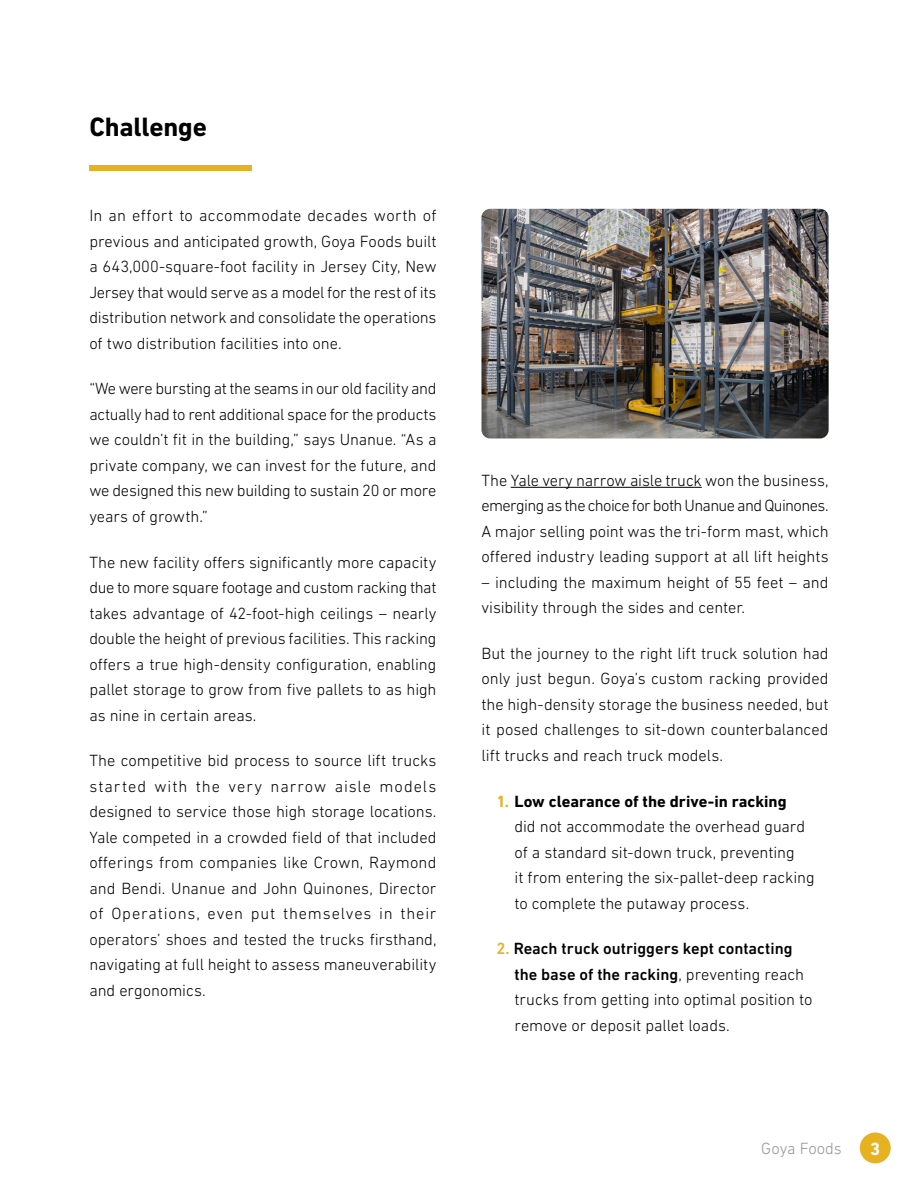
<style>
.page{position:relative;width:918px;height:1188px;background:#fff}
.page>*{position:absolute;margin:0;border:0;box-sizing:border-box;transform-origin:0 0}
.t1{font:700 27px "DIN Next LT Pro";letter-spacing:-.005em;color:#000}
.t2{font:700 18px "DIN Next LT Pro";color:#fff}
.t3{font:300 16.5px/25.5px "DIN Next LT Pro";letter-spacing:-.005em;color:#000;text-align:justify}
.t4{font:300 16.5px "DIN Next LT Pro";color:#939598}
.s1{font-weight:700;color:#e4b123}
.s2{font-weight:700}
.s3{font-weight:500;color:#e4b123}
.s4{font-weight:500}
</style>
<div class="page">
<div style="left:860px;top:1132px;width:31px;height:31px;background:#e7b222;border-radius:50%"></div>
<div style="left:89px;top:165px;width:163px;height:6px;background:#e7b222"></div>
<hr style="left:511px;top:487px;width:191px;height:1px;background:#000">
<img style="left:482px;top:209px;width:347px;height:229px">
<h1 class="t1" style="left:89px;top:111px;width:119px">Challenge</h1>
<p class="t3" style="left:89px;top:203px;width:349px">In an effort to accommodate decades worth of previous and anticipated growth, Goya Foods built a 643,000-square-foot facility in Jersey City, New Jersey that would serve as a model for the rest of its distribution network and consolidate the operations of two distribution facilities into one.</p>
<p class="t3" style="left:89px;top:376px;width:349px">“We were bursting at the seams in our old facility and actually had to rent additional space for the products we couldn’t fit in the building,” says Unanue. “As a private company, we can invest for the future, and we designed this new building to sustain 20 or more years of growth.”</p>
<p class="t3" style="left:89px;top:549px;width:349px">The new facility offers significantly more capacity due to more square footage and custom racking that takes advantage of 42-foot-high ceilings – nearly double the height of previous facilities. This racking offers a true high-density configuration, enabling pallet storage to grow from five pallets to as high as nine in certain areas.</p>
<p class="t3" style="left:89px;top:748px;width:349px">The competitive bid process to source lift trucks started with the very narrow aisle models designed to service those high storage locations.<br>Yale competed in a crowded field of that included offerings from companies like Crown, Raymond and Bendi. Unanue and John Quinones, Director of Operations, even put themselves in their operators’ shoes and tested the trucks firsthand, navigating at full height to assess maneuverability and ergonomics.</p>
<p class="t3" style="left:482px;top:467px;width:349px">The Yale very narrow aisle truck won the business, emerging as the choice for both Unanue and Quinones.<br>A major selling point was the tri-form mast, which offered industry leading support at all lift heights</p>
<p class="t3" style="left:482px;top:569px;width:349px">– including the maximum height of 55 feet – and visibility through the sides and center.</p>
<p class="t3" style="left:482px;top:640px;width:349px">But the journey to the right lift truck solution had only just begun. Goya’s custom racking provided the high-density storage the business needed, but it posed challenges to sit-down counterbalanced lift trucks and reach truck models.</p>
<p class="t3" style="left:514px;top:788px;width:302px;text-align:left;text-indent:-18px"><span class="s1">1.</span> <span class="s2">Low clearance of the drive-in racking<br></span>did not accommodate the overhead guard of a standard sit-down truck, preventing<br>it from entering the six-pallet-deep racking to complete the putaway process.</p>
<p class="t3" style="left:514px;top:936px;width:300px;text-align:left;text-indent:-18px"><span class="s3">2.</span> <span class="s4">Reach truck outriggers kept contacting the base of the racking</span>, preventing reach trucks from getting into optimal position to remove or deposit pallet loads.</p>
<p class="t4" style="left:761px;top:1139px;width:82px">Goya Foods</p>
<p class="t2" style="left:870px;top:1138px;width:12px">3</p>
</div>
